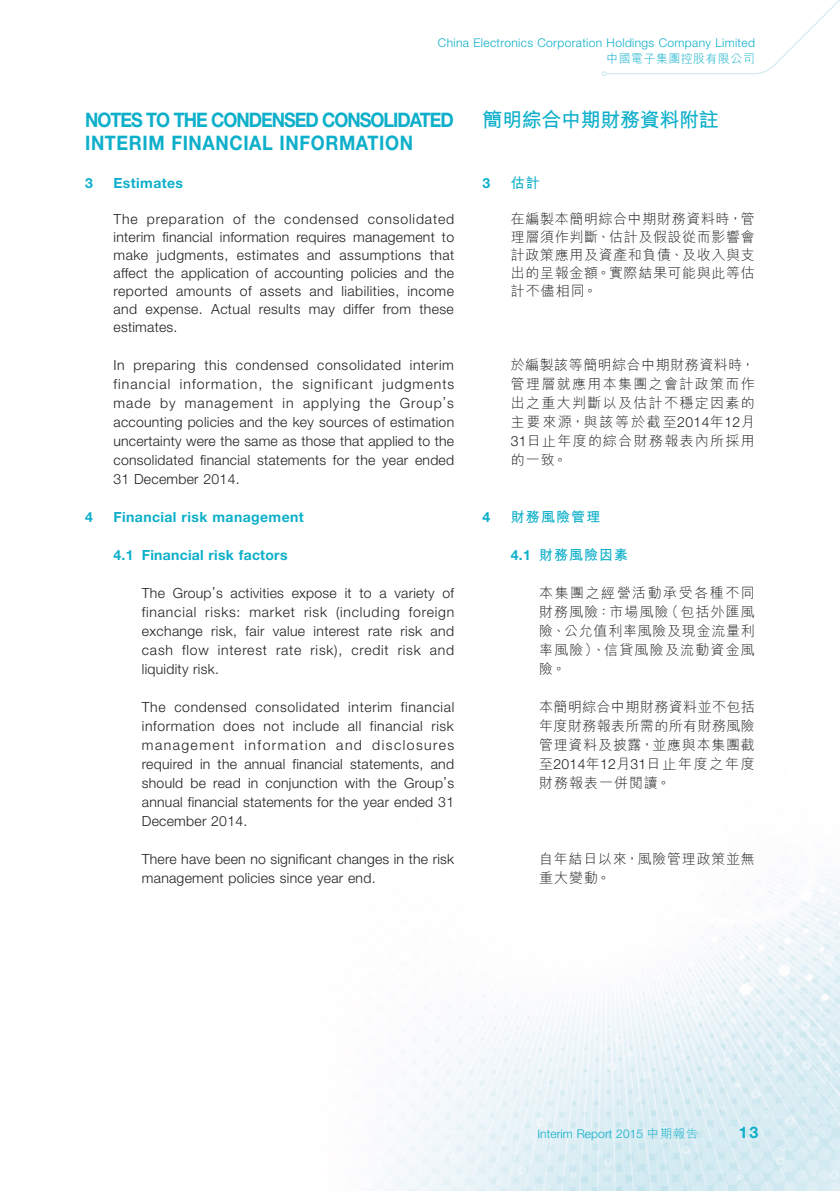
<style>
.page{position:relative;width:840px;height:1191px;background:#fff}
.page>*{position:absolute;margin:0;border:0;box-sizing:border-box;transform-origin:0 0}
.t1{font:700 20px "Helvetica Neue LT Std";letter-spacing:-.05em;color:#0dafca;scale:.9 1}
.t2{font:700 20px "Helvetica Neue LT Std";letter-spacing:.035em;color:#0dafca;scale:.9 1}
.t3{font:700 20px "M Hei HK";letter-spacing:-.015em;color:#0dafca}
.t4{font:700 16px "Helvetica Neue LT Std";color:#0dafca}
.Notes{font:300 14px/19px "Helvetica Neue LT Std";letter-spacing:.02em;color:#231f20;text-align:justify}
.C_Notes{font:300 14px/19px "M Hei HK";letter-spacing:.07em;color:#231f20;text-align:justify}
.Notes_HD1{font:700 14px "Helvetica Neue LT Std";letter-spacing:.03em;color:#0dafca}
.Notes_HD2{font:700 14px "Helvetica Neue LT Std";letter-spacing:.02em;color:#0dafca}
.C_Notes-2{font:300 14px/19px "M Hei HK";letter-spacing:.05em;color:#231f20}
.C_Notes_HD2{font:700 14px "M Hei HK";letter-spacing:.07em;color:#0dafca}
.C_Notes_HD1{font:700 14px "M Hei HK";letter-spacing:.08em;color:#0dafca}
.Notes_HD1-2{font:700 14px "M Hei HK";color:#0dafca}
.C_Notes_HD1-2{font:700 14px "Helvetica Neue LT Std";color:#0dafca}
.t5{font:300 12px "Helvetica Neue LT Std";letter-spacing:.03em;color:#0dafca}
.t6{font:300 12px "Helvetica Neue LT Std";letter-spacing:.01em;color:#0dafca}
.t7{font:300 12px "M Hei HK";letter-spacing:.035em;color:#0dafca}
.s1{font-family:"Helvetica Neue LT Std"}
.s2{font-family:"M Hei HK"}
</style>
<div class="page">
<img style="left:380px;top:869px;width:459px;height:322px">
<svg style="left:602px;top:0;width:237px;height:76px"></svg>
<p class="t5" style="left:437px;top:36px;width:318px">China Electronics Corporation Holdings Company Limited</p>
<p class="t7" style="left:606px;top:52px;width:150px">中國電子集團控股有限公司</p>
<h1 class="t1" style="left:85px;top:107px;width:411px">NOTES TO THE CONDENSED CONSOLIDATED</h1>
<h1 class="t3" style="left:482px;top:105px;width:238px">簡明綜合中期財務資料附註</h1>
<h1 class="t2" style="left:85px;top:130px;width:365px">INTERIM FINANCIAL INFORMATION</h1>
<p class="Notes_HD1" style="left:85px;top:174px;width:9px">3</p>
<p class="Notes_HD1" style="left:113px;top:174px;width:71px">Estimates</p>
<p class="Notes" style="left:113px;top:209px;width:342px;line-height:18px">The preparation of the condensed consolidated interim financial information requires management to make judgments, estimates and assumptions that affect the application of accounting policies and the reported amounts of assets and liabilities, income and expense. Actual results may differ from these estimates.</p>
<p class="Notes" style="left:113px;top:355px;width:342px">In preparing this condensed consolidated interim financial information, the significant judgments made by management in applying the Group’s accounting policies and the key sources of estimation uncertainty were the same as those that applied to the consolidated financial statements for the year ended 31 December 2014.</p>
<p class="Notes_HD1" style="left:85px;top:508px;width:9px">4</p>
<p class="Notes_HD1" style="left:113px;top:508px;width:192px">Financial risk management</p>
<p class="Notes_HD2" style="left:113px;top:546px;width:175px">4.1 Financial risk factors</p>
<p class="Notes" style="left:142px;top:583px;width:313px">The Group’s activities expose it to a variety of financial risks: market risk (including foreign exchange risk, fair value interest rate risk and cash flow interest rate risk), credit risk and liquidity risk.</p>
<p class="Notes" style="left:142px;top:697px;width:314px">The condensed consolidated interim financial information does not include all financial risk management information and disclosures required in the annual financial statements, and should be read in conjunction with the Group’s annual financial statements for the year ended 31<br>December 2014.</p>
<p class="Notes" style="left:142px;top:849px;width:313px">There have been no significant changes in the risk management policies since year end.</p>
<p class="Notes_HD1" style="left:482px;top:174px;width:9px">3</p>
<p class="Notes_HD1-2" style="left:510px;top:172px;width:31px">估計</p>
<p class="C_Notes" style="left:510px;top:209px;width:245px;line-height:18px">在編製本簡明綜合中期財務資料時，管理層須作判斷、估計及假設從而影響會計政策應用及資產和負債、及收入與支出的呈報金額。實際結果可能與此等估計不儘相同。</p>
<p class="C_Notes" style="left:510px;top:355px;width:245px">於編製該等簡明綜合中期財務資料時，管理層就應用本集團之會計政策而作出之重大判斷以及估計不穩定因素的主要來源，與該等於截至<span class="s1">2014</span>年<span class="s1">12</span>月<span class="s1">31</span>日止年度的綜合財務報表內所採用的一致。</p>
<p class="C_Notes_HD1-2" style="left:482px;top:508px;width:9px">4</p>
<p class="C_Notes_HD1" style="left:510px;top:506px;width:91px">財務風險管理</p>
<p class="C_Notes_HD2" style="left:510px;top:544px;width:119px"><span class="s1">4.1</span> 財務風險因素</p>
<p class="C_Notes" style="left:539px;top:583px;width:217px">本集團之經營活動承受各種不同財務風險：市場風險（包括外匯風險、公允值利率風險及現金流量利率風險）、信貸風險及流動資金風險。</p>
<p class="C_Notes" style="left:539px;top:697px;width:217px">本簡明綜合中期財務資料並不包括年度財務報表所需的所有財務風險管理資料及披露，並應與本集團截至<span class="s1">2014</span>年<span class="s1">12</span>月<span class="s1">31</span>日止年度之年度財務報表一併閱讀。</p>
<p class="C_Notes-2" style="left:539px;top:849px;width:217px">自年結日以來，風險管理政策並無重大變動。</p>
<p class="t6" style="left:537px;top:1126px;width:162px">Interim Report 2015 <span class="s2">中期報告</span></p>
<p class="t4" style="left:738px;top:1122px;width:21px">13</p>
</div>
